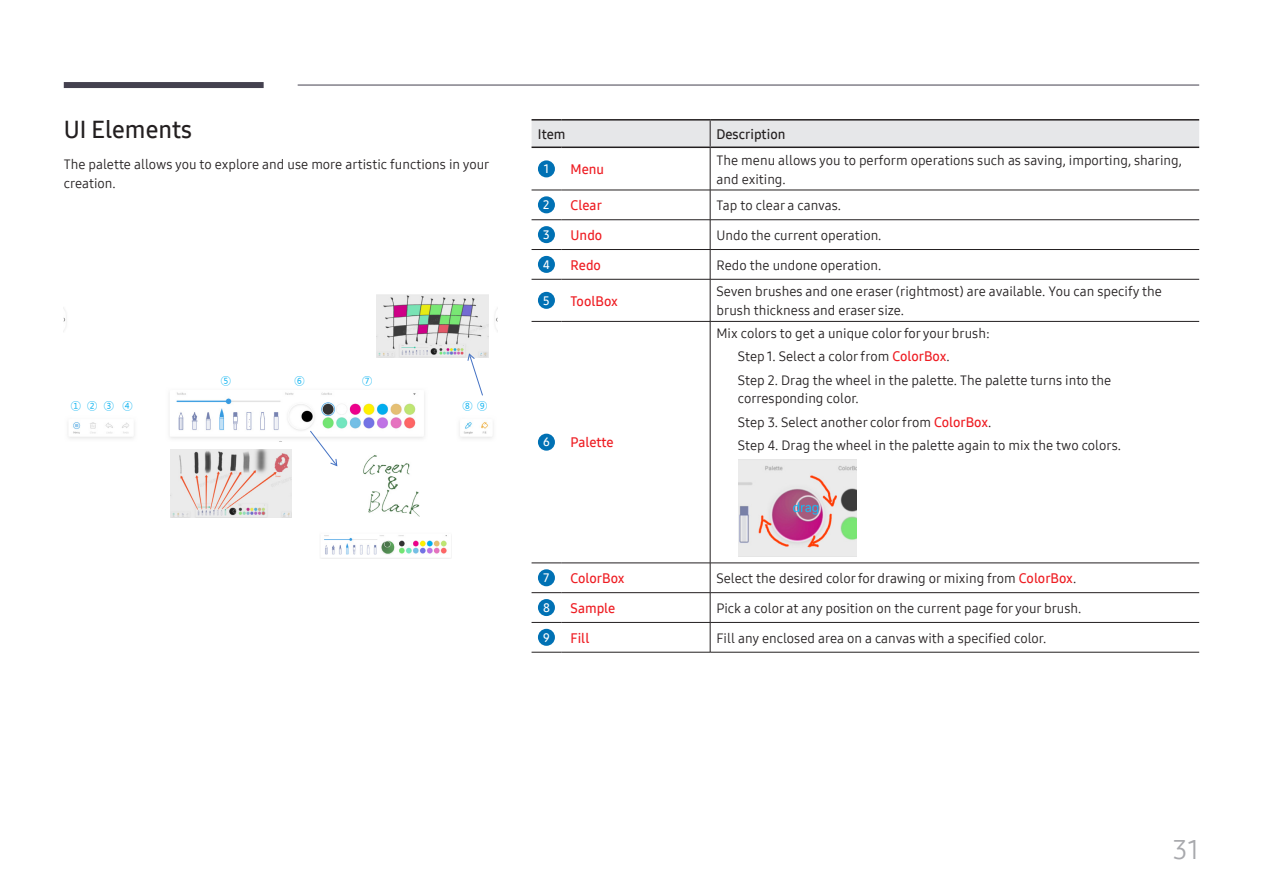
<style>
.page{position:relative;width:1263px;height:893px;background:#fff}
.page>*{position:absolute;margin:0;border:0;box-sizing:border-box;transform-origin:0 0}
.t1{font:27px "Samsung One 400";color:#a8a9ad}
.t2{font:24px "Samsung One 600";color:#231f20}
.XX_P{font:13.5px/18.9px "Samsung One 400";color:#231f20}
.t3{font:13.5px "Samsung One 600";color:#ee1d23}
.P_Lead{font:13.5px "Samsung One 600";color:#231f20}
.P_Callout_Number{font:12px "Samsung One 600";color:#fff}
.t4{font:11.1px "Malgun Gothic";color:#00b0f0}
.s1{font-family:"Samsung One 600";color:#ee1d23}
</style>
<div class="page">
<div style="left:64px;top:82px;width:200px;height:6px;background:#44414f"></div>
<hr style="left:298px;top:85px;width:901px;height:1px;background:#44414f">
<img style="left:64px;top:309px;width:433px;height:133px">
<img style="left:170px;top:450px;width:121px;height:68px">
<img style="left:321px;top:455px;width:130px;height:104px">
<svg style="left:310px;top:430px;width:27px;height:36px"></svg>
<img style="left:376px;top:294px;width:113px;height:64px">
<svg style="left:467px;top:353px;width:16px;height:43px"></svg>
<hr style="left:710px;top:119px;width:489px;height:2px;background:#231f20">
<hr style="left:710px;top:147px;width:489px;height:1px;background:#231f20">
<hr style="left:710px;top:190px;width:489px;height:1px;background:#231f20">
<hr style="left:710px;top:219px;width:489px;height:1px;background:#231f20">
<hr style="left:710px;top:249px;width:489px;height:1px;background:#231f20">
<hr style="left:710px;top:279px;width:489px;height:1px;background:#231f20">
<hr style="left:710px;top:321px;width:489px;height:1px;background:#231f20">
<hr style="left:710px;top:563px;width:489px;height:1px;background:#231f20">
<hr style="left:710px;top:592px;width:489px;height:1px;background:#231f20">
<hr style="left:710px;top:622px;width:489px;height:1px;background:#231f20">
<hr style="left:710px;top:652px;width:489px;height:1px;background:#231f20">
<hr style="left:531px;top:190px;width:30px;height:1px;background:#231f20">
<hr style="left:531px;top:219px;width:30px;height:1px;background:#231f20">
<hr style="left:561px;top:190px;width:149px;height:1px;background:#231f20">
<hr style="left:531px;top:249px;width:30px;height:1px;background:#231f20">
<hr style="left:561px;top:249px;width:149px;height:1px;background:#231f20">
<hr style="left:561px;top:219px;width:149px;height:1px;background:#231f20">
<hr style="left:531px;top:279px;width:30px;height:1px;background:#231f20">
<hr style="left:561px;top:279px;width:149px;height:1px;background:#231f20">
<hr style="left:531px;top:321px;width:30px;height:1px;background:#231f20">
<hr style="left:561px;top:321px;width:149px;height:1px;background:#231f20">
<hr style="left:531px;top:563px;width:30px;height:1px;background:#231f20">
<hr style="left:561px;top:563px;width:149px;height:1px;background:#231f20">
<hr style="left:531px;top:592px;width:30px;height:1px;background:#231f20">
<hr style="left:561px;top:592px;width:149px;height:1px;background:#231f20">
<hr style="left:531px;top:622px;width:30px;height:1px;background:#231f20">
<hr style="left:561px;top:622px;width:149px;height:1px;background:#231f20">
<hr style="left:531px;top:652px;width:30px;height:1px;background:#231f20">
<hr style="left:561px;top:652px;width:149px;height:1px;background:#231f20">
<hr style="left:710px;top:148px;width:1px;height:42px;background:#231f20">
<hr style="left:531px;top:119px;width:30px;height:2px;background:#231f20">
<hr style="left:561px;top:119px;width:149px;height:2px;background:#231f20">
<hr style="left:531px;top:147px;width:30px;height:1px;background:#231f20">
<hr style="left:561px;top:147px;width:149px;height:1px;background:#231f20">
<svg style="left:531px;top:120px;width:668px;height:27px;background:#dedfe1"></svg>
<hr style="left:710px;top:190px;width:1px;height:30px;background:#231f20">
<svg style="left:710px;top:220px;width:1px;height:59px"></svg>
<hr style="left:710px;top:279px;width:1px;height:42px;background:#231f20">
<hr style="left:710px;top:322px;width:1px;height:241px;background:#231f20">
<svg style="left:710px;top:563px;width:1px;height:89px"></svg>
<div style="left:538px;top:160px;width:17px;height:17px;background:#0071b4;border-radius:50%"></div>
<div style="left:538px;top:196px;width:17px;height:17px;background:#0071b4;border-radius:50%"></div>
<div style="left:538px;top:226px;width:17px;height:17px;background:#0071b4;border-radius:50%"></div>
<div style="left:538px;top:256px;width:17px;height:17px;background:#0071b4;border-radius:50%"></div>
<div style="left:538px;top:292px;width:17px;height:17px;background:#0071b4;border-radius:50%"></div>
<div style="left:538px;top:434px;width:17px;height:17px;background:#0071b4;border-radius:50%"></div>
<img style="left:738px;top:460px;width:118px;height:96px">
<div style="left:538px;top:569px;width:17px;height:17px;background:#0071b4;border-radius:50%"></div>
<div style="left:538px;top:599px;width:17px;height:17px;background:#0071b4;border-radius:50%"></div>
<div style="left:538px;top:629px;width:17px;height:17px;background:#0071b4;border-radius:50%"></div>
<h3 class="t2" style="left:64px;top:113px;width:130px">UI Elements</h3>
<p class="XX_P" style="left:64px;top:155px;width:427px">The palette allows you to explore and use more artistic functions in your creation.</p>
<p class="t4" style="left:70px;top:399px;width:64px">①②③ ④</p>
<p class="t4" style="left:221px;top:374px;width:13px">⑤</p>
<p class="t4" style="left:294px;top:374px;width:13px">⑥</p>
<p class="t4" style="left:362px;top:374px;width:13px">⑦</p>
<p class="t4" style="left:462px;top:399px;width:27px">⑧ ⑨</p>
<p class="P_Lead" style="left:538px;top:125px;width:29px">Item</p>
<p class="P_Lead" style="left:716px;top:125px;width:70px">Description</p>
<p class="P_Callout_Number" style="left:544px;top:161px;width:7px">1</p>
<p class="t3" style="left:571px;top:160px;width:35px">Menu</p>
<p class="XX_P" style="left:716px;top:150px;width:467px">The menu allows you to perform operations such as saving, importing, sharing, and exiting.</p>
<p class="P_Callout_Number" style="left:543px;top:197px;width:8px">2</p>
<p class="t3" style="left:571px;top:196px;width:33px">Clear</p>
<p class="XX_P" style="left:716px;top:196px;width:126px">Tap to clear a canvas.</p>
<p class="P_Callout_Number" style="left:543px;top:227px;width:8px">3</p>
<p class="t3" style="left:571px;top:226px;width:33px">Undo</p>
<p class="XX_P" style="left:716px;top:226px;width:166px">Undo the current operation.</p>
<p class="P_Callout_Number" style="left:543px;top:256px;width:8px">4</p>
<p class="t3" style="left:571px;top:256px;width:32px">Redo</p>
<p class="XX_P" style="left:716px;top:255px;width:166px">Redo the undone operation.</p>
<p class="P_Callout_Number" style="left:543px;top:292px;width:8px">5</p>
<p class="t3" style="left:571px;top:292px;width:49px">ToolBox</p>
<p class="XX_P" style="left:716px;top:282px;width:447px">Seven brushes and one eraser (rightmost) are available. You can specify the brush thickness and eraser size.</p>
<p class="P_Callout_Number" style="left:543px;top:434px;width:8px">6</p>
<p class="t3" style="left:571px;top:434px;width:45px">Palette</p>
<p class="XX_P" style="left:716px;top:324px;width:275px">Mix colors to get a unique color for your brush:</p>
<p class="XX_P" style="left:738px;top:347px;width:213px">Step 1. Select a color from <span class="s1">ColorBox</span>.</p>
<p class="XX_P" style="left:738px;top:370px;width:375px">Step 2. Drag the wheel in the palette. The palette turns into the corresponding color.</p>
<p class="XX_P" style="left:738px;top:412px;width:255px">Step 3. Select another color from <span class="s1">ColorBox</span>.</p>
<p class="XX_P" style="left:738px;top:435px;width:385px">Step 4. Drag the wheel in the palette again to mix the two colors.</p>
<p class="P_Callout_Number" style="left:543px;top:570px;width:7px">7</p>
<p class="t3" style="left:571px;top:569px;width:56px">ColorBox</p>
<p class="XX_P" style="left:716px;top:569px;width:361px">Select the desired color for drawing or mixing from <span class="s1">ColorBox</span>.</p>
<p class="P_Callout_Number" style="left:543px;top:599px;width:8px">8</p>
<p class="t3" style="left:571px;top:599px;width:46px">Sample</p>
<p class="XX_P" style="left:716px;top:598px;width:366px">Pick a color at any position on the current page for your brush.</p>
<p class="P_Callout_Number" style="left:543px;top:629px;width:8px">9</p>
<p class="t3" style="left:571px;top:629px;width:20px">Fill</p>
<p class="XX_P" style="left:716px;top:628px;width:331px">Fill any enclosed area on a canvas with a specified color.</p>
<h1 class="t1" style="left:1173px;top:831px;width:28px">31</h1>
</div>
